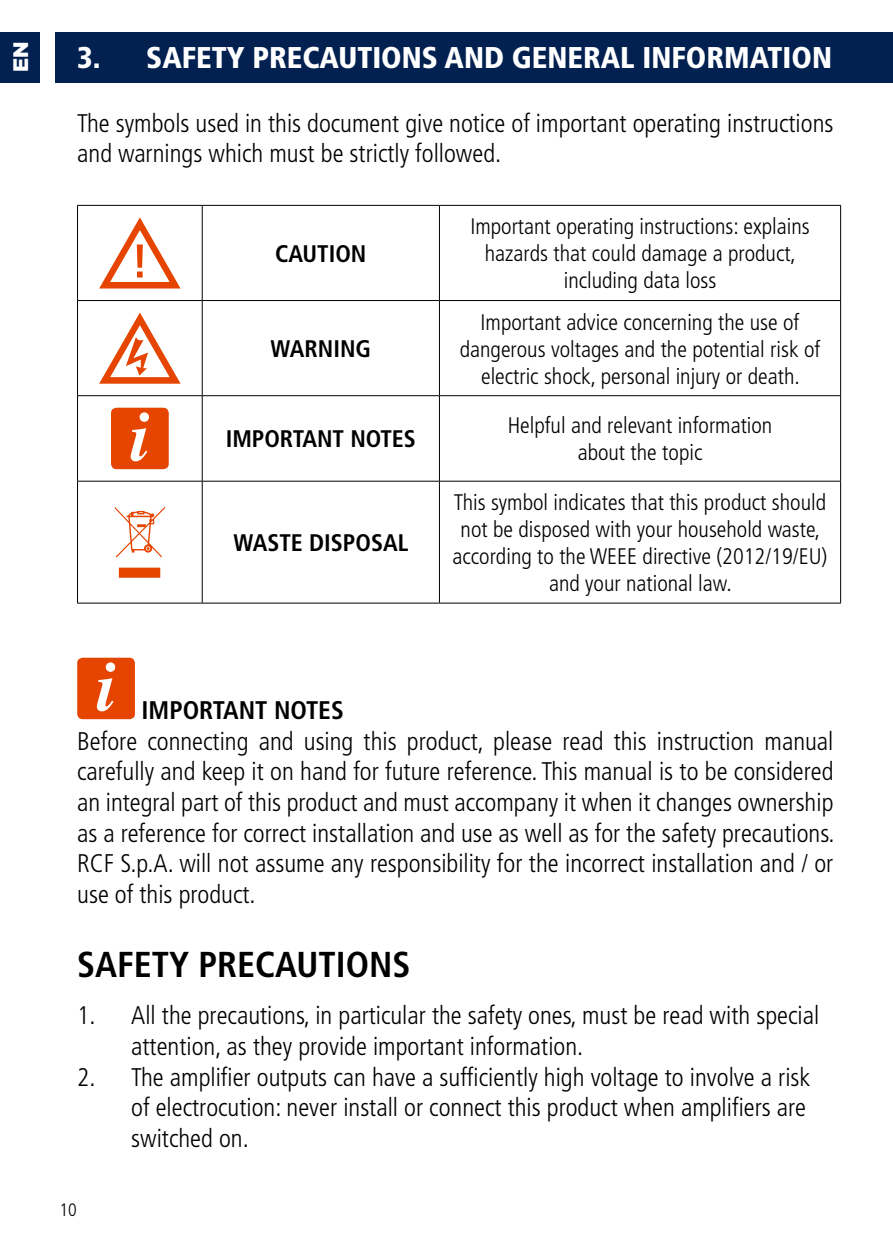
<style>
.page{position:relative;width:893px;height:1259px;background:#fff}
.page>*{position:absolute;margin:0;border:0;box-sizing:border-box;transform-origin:0 0}
.t1{font:700 condensed 36px "Frutiger LT Std";color:#000}
.t2{font:900 condensed 30px "Frutiger LT Std";color:#fff}
.t3{font:300 condensed 25.5px/30.6px "Frutiger LT Std";color:#000}
.t4{font:700 condensed 25.5px "Frutiger LT Std";color:#000}
.t5{font:700 condensed 24px "Frutiger LT Std";color:#000}
.t6{font:300 condensed 22.5px/27px "Frutiger LT Std";color:#000;text-align:center}
.t7{font:900 21px "Gotham";color:#fff}
.t8{font:300 condensed 18px "Frutiger LT Std";color:#000}
</style>
<div class="page">
<div style="left:0;top:32px;width:40px;height:50px;background:#022050"></div>
<div style="left:55px;top:32px;width:838px;height:50px;background:#022050"></div>
<hr style="left:77px;top:205px;width:125px;height:1px;background:#000">
<hr style="left:77px;top:206px;width:1px;height:94px;background:#000">
<hr style="left:202px;top:205px;width:237px;height:1px;background:#000">
<hr style="left:202px;top:206px;width:1px;height:94px;background:#000">
<hr style="left:439px;top:205px;width:402px;height:1px;background:#000">
<hr style="left:439px;top:206px;width:1px;height:94px;background:#000">
<hr style="left:840px;top:206px;width:1px;height:94px;background:#000">
<hr style="left:77px;top:300px;width:125px;height:1px;background:#000">
<hr style="left:77px;top:301px;width:1px;height:94px;background:#000">
<hr style="left:202px;top:300px;width:237px;height:1px;background:#000">
<hr style="left:202px;top:301px;width:1px;height:94px;background:#000">
<hr style="left:439px;top:300px;width:402px;height:1px;background:#000">
<hr style="left:439px;top:301px;width:1px;height:94px;background:#000">
<hr style="left:840px;top:301px;width:1px;height:94px;background:#000">
<hr style="left:77px;top:395px;width:125px;height:1px;background:#000">
<hr style="left:77px;top:396px;width:1px;height:85px;background:#000">
<hr style="left:202px;top:395px;width:237px;height:1px;background:#000">
<hr style="left:202px;top:396px;width:1px;height:85px;background:#000">
<hr style="left:439px;top:395px;width:402px;height:1px;background:#000">
<hr style="left:439px;top:396px;width:1px;height:85px;background:#000">
<hr style="left:840px;top:396px;width:1px;height:85px;background:#000">
<hr style="left:77px;top:481px;width:125px;height:1px;background:#000">
<hr style="left:77px;top:481px;width:1px;height:122px;background:#000">
<hr style="left:202px;top:481px;width:237px;height:1px;background:#000">
<hr style="left:202px;top:481px;width:1px;height:122px;background:#000">
<hr style="left:439px;top:481px;width:402px;height:1px;background:#000">
<hr style="left:439px;top:481px;width:1px;height:122px;background:#000">
<hr style="left:840px;top:481px;width:1px;height:122px;background:#000">
<hr style="left:77px;top:602px;width:125px;height:1px;background:#000">
<hr style="left:202px;top:602px;width:237px;height:1px;background:#000">
<hr style="left:439px;top:602px;width:402px;height:1px;background:#000">
<svg style="left:99px;top:217px;width:82px;height:71px"></svg>
<svg style="left:99px;top:312px;width:82px;height:72px"></svg>
<svg style="left:111px;top:408px;width:58px;height:61px;background:#e75a1d"></svg>
<svg style="left:115px;top:506px;width:50px;height:72px"></svg>
<svg style="left:77px;top:658px;width:58px;height:61px;background:#e75a1d"></svg>
<p class="t7" style="left:6px;top:72px;width:32px;rotate:-90deg">EN</p>
<p class="t2" style="left:77px;top:40px;width:756px">3. SAFETY PRECAUTIONS AND GENERAL INFORMATION</p>
<p class="t3" style="left:77px;top:108px;width:758px">The symbols used in this document give notice of important operating instructions and warnings which must be strictly followed.</p>
<p class="t5" style="left:275px;top:239px;width:93px">CAUTION</p>
<p class="t5" style="left:270px;top:334px;width:102px">WARNING</p>
<p class="t5" style="left:226px;top:425px;width:192px">IMPORTANT NOTES</p>
<p class="t5" style="left:233px;top:528px;width:176px">WASTE DISPOSAL</p>
<p class="t6" style="left:470px;top:213px;width:341px">Important operating instructions: explains hazards that could damage a product, including data loss</p>
<p class="t6" style="left:460px;top:308px;width:362px">Important advice concerning the use of dangerous voltages and the potential risk of electric shock, personal injury or death.</p>
<p class="t6" style="left:508px;top:412px;width:266px">Helpful and relevant information about the topic</p>
<p class="t6" style="left:453px;top:489px;width:376px">This symbol indicates that this product should not be disposed with your household waste, according to the WEEE directive (2012/19/EU) and your national law.</p>
<p class="t4" style="left:142px;top:695px;width:204px">IMPORTANT NOTES</p>
<p class="t3" style="left:77px;top:726px;width:759px;text-align:justify">Before connecting and using this product, please read this instruction manual carefully and keep it on hand for future reference. This manual is to be considered an integral part of this product and must accompany it when it changes ownership as a reference for correct installation and use as well as for the safety precautions.<br>RCF S.p.A. will not assume any responsibility for the incorrect installation and / or use of this product.</p>
<h1 class="t1" style="left:77px;top:943px;width:335px">SAFETY PRECAUTIONS</h1>
<p class="t3" style="left:131px;top:1000px;width:689px;text-indent:-54px">1. All the precautions, in particular the safety ones, must be read with special attention, as they provide important information.</p>
<p class="t3" style="left:131px;top:1061px;width:681px;text-indent:-54px">2. The amplifier outputs can have a sufficiently high voltage to involve a risk of electrocution: never install or connect this product when amplifiers are switched on.</p>
<p class="t8" style="left:60px;top:1200px;width:19px">10</p>
</div>
